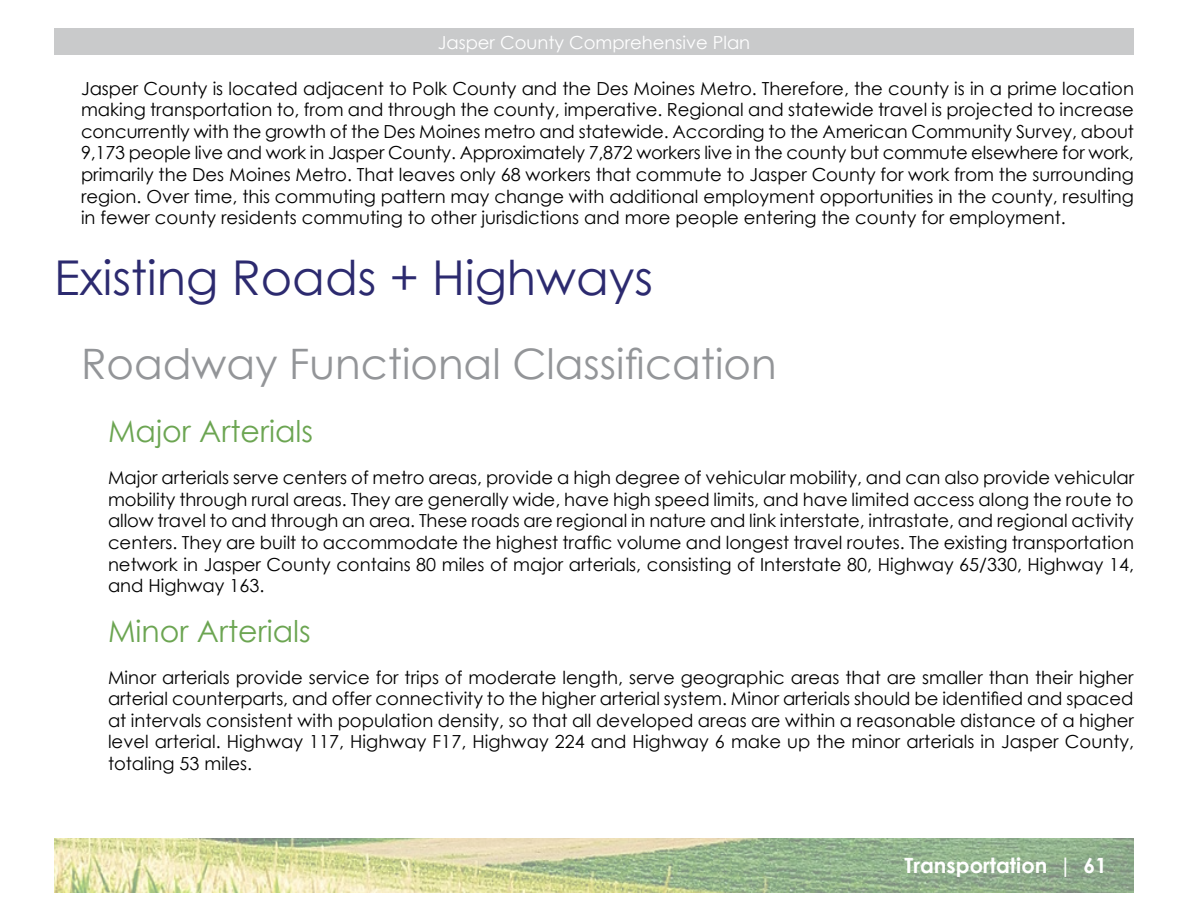
<style>
.page{position:relative;width:1188px;height:918px;background:#fff}
.page>*{position:absolute;margin:0;border:0;box-sizing:border-box;transform-origin:0 0}
.t1{font:48px "Century Gothic";color:#2c2a6f}
.t2{font:42px "Century Gothic";color:#939598}
.t3{font:30px "Century Gothic";color:#6ca552}
.t4{font:700 21px "Century Gothic";color:#fff}
.t5{font:18px/21.6px "Century Gothic";color:#000;text-align:justify}
.t6{font:18px "Century Gothic";color:#fff}
</style>
<div class="page">
<img style="left:54px;top:838px;width:1080px;height:54px">
<div style="left:54px;top:28px;width:1080px;height:28px;background:#c9cacb"></div>
<p class="t6" style="left:438px;top:30px;width:314px">Jasper County Comprehensive Plan</p>
<p class="t5" style="left:81px;top:77px;width:1055px">Jasper County is located adjacent to Polk County and the Des Moines Metro. Therefore, the county is in a prime location making transportation to, from and through the county, imperative. Regional and statewide travel is projected to increase concurrently with the growth of the Des Moines metro and statewide. According to the American Community Survey, about 9,173 people live and work in Jasper County. Approximately 7,872 workers live in the county but commute elsewhere for work, primarily the Des Moines Metro. That leaves only 68 workers that commute to Jasper County for work from the surrounding region. Over time, this commuting pattern may change with additional employment opportunities in the county, resulting in fewer county residents commuting to other jurisdictions and more people entering the county for employment.</p>
<h1 class="t1" style="left:54px;top:244px;width:601px">Existing Roads + Highways</h1>
<h2 class="t2" style="left:81px;top:335px;width:697px">Roadway Functional Classification</h2>
<h3 class="t3" style="left:108px;top:411px;width:207px">Major Arterials</h3>
<p class="t5" style="left:108px;top:467px;width:1028px">Major arterials serve centers of metro areas, provide a high degree of vehicular mobility, and can also provide vehicular mobility through rural areas. They are generally wide, have high speed limits, and have limited access along the route to allow travel to and through an area. These roads are regional in nature and link interstate, intrastate, and regional activity centers. They are built to accommodate the highest traffic volume and longest travel routes. The existing transportation network in Jasper County contains 80 miles of major arterials, consisting of Interstate 80, Highway 65/330, Highway 14, and Highway 163.</p>
<h3 class="t3" style="left:108px;top:610px;width:204px">Minor Arterials</h3>
<p class="t5" style="left:108px;top:666px;width:1028px">Minor arterials provide service for trips of moderate length, serve geographic areas that are smaller than their higher arterial counterparts, and offer connectivity to the higher arterial system. Minor arterials should be identified and spaced at intervals consistent with population density, so that all developed areas are within a reasonable distance of a higher level arterial. Highway 117, Highway F17, Highway 224 and Highway 6 make up the minor arterials in Jasper County, totaling 53 miles.</p>
<p class="t4" style="left:905px;top:850px;width:204px">Transportation | 61</p>
</div>
